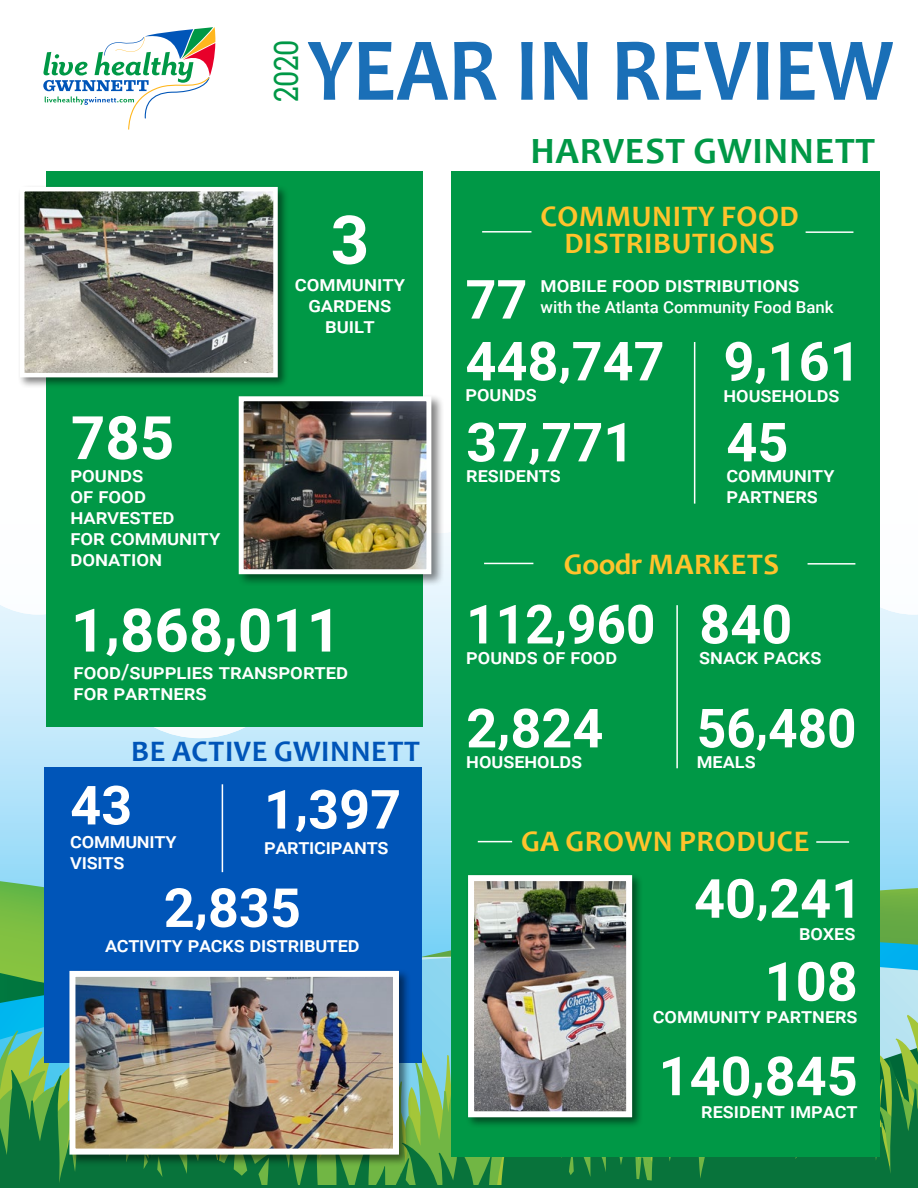
<style>
.page{position:relative;width:918px;height:1188px;background:#fff}
.page>*{position:absolute;margin:0;border:0;box-sizing:border-box;transform-origin:0 0}
.t1{font:700 90.75px "Candara";color:#1a6fb7;scale:.91 1}
.t2{font:700 67.5px "Roboto";color:#fff}
.t3{font:700 60px "Roboto";color:#fff}
.t4{font:700 54px "Roboto";color:#fff}
.t5{font:700 54px "Roboto";color:#fff;scale:.95 1}
.t6{font:700 37.35px "Candara";letter-spacing:.02em;color:#009846}
.t7{font:33.45px "Roboto Slab";color:#009846;scale:.85 1}
.t8{font:700 30px/27px "Candara";letter-spacing:.02em;color:#ffc32c;text-align:center}
.t9{font:700 30px "Candara";letter-spacing:.02em;color:#0055b8}
.t10{font:500 21px/21px "Roboto";color:#fff}
.t11{font:500 16.5px "Roboto";color:#fff}
</style>
<div class="page">
<svg style="left:0;top:738px;width:918px;height:143px;background:#b0e1f9"></svg>
<svg style="left:0;top:532px;width:918px;height:206px"></svg>
<svg style="left:880px;top:949px;width:38px;height:84px;background:#8dd7ea"></svg>
<svg style="left:533px;top:1058px;width:385px;height:127px;background:#187c3b"></svg>
<svg style="left:0;top:971px;width:533px;height:214px;background:#3fb4b7"></svg>
<svg style="left:0;top:1028px;width:451px;height:39px;background:#73c9b5"></svg>
<svg style="left:0;top:1067px;width:529px;height:118px;background:#3c9345"></svg>
<hr style="left:0;top:1185px;width:918px;height:3px;background:#08733b">
<div style="left:44px;top:768px;width:378px;height:295px;background:#0055b8"></div>
<hr style="left:222px;top:784px;width:1px;height:88px;background:#fff">
<div style="left:451px;top:172px;width:429px;height:985px;background:#009846"></div>
<hr style="left:806px;top:231px;width:47px;height:2px;background:#fff">
<hr style="left:482px;top:231px;width:49px;height:2px;background:#fff">
<hr style="left:808px;top:563px;width:47px;height:2px;background:#fff">
<hr style="left:484px;top:563px;width:49px;height:1px;background:#fff">
<hr style="left:694px;top:342px;width:1px;height:162px;background:#fff">
<hr style="left:816px;top:841px;width:33px;height:2px;background:#fff">
<hr style="left:478px;top:841px;width:34px;height:1px;background:#fff">
<hr style="left:676px;top:605px;width:2px;height:163px;background:#fff">
<div style="left:46px;top:172px;width:376px;height:555px;background:#009846"></div>
<div style="left:18px;top:185px;width:271px;height:204px;background:#000;opacity:.5"></div>
<img style="left:25px;top:192px;width:248px;height:180px">
<div style="left:20px;top:187px;width:258px;height:190px;border:4px solid #fff"></div>
<div style="left:236px;top:394px;width:209px;height:193px;background:#000;opacity:.5"></div>
<img style="left:245px;top:402px;width:180px;height:166px">
<div style="left:239px;top:396px;width:192px;height:178px;border:5px solid #fff"></div>
<div style="left:67px;top:969px;width:344px;height:198px;background:#000;opacity:.5"></div>
<img style="left:76px;top:978px;width:316px;height:170px">
<div style="left:69px;top:971px;width:330px;height:184px;border:6px solid #fff"></div>
<div style="left:466px;top:873px;width:178px;height:256px;background:#000;opacity:.5"></div>
<img style="left:475px;top:882px;width:150px;height:228px">
<div style="left:468px;top:875px;width:164px;height:242px;border:6px solid #fff"></div>
<svg style="left:43px;top:27px;width:172px;height:103px"></svg>
<h3 class="t7" style="left:263px;top:102px;width:74px;rotate:-90deg">2020</h3>
<h1 class="t1" style="left:307px;top:13px;width:645px">YEAR IN REVIEW</h1>
<h2 class="t2" style="left:331px;top:193px;width:40px">3</h2>
<h3 class="t3" style="left:71px;top:396px;width:105px">785</h3>
<p class="t10" style="left:70px;top:463px;width:151px">pounds<br>of food harvested<br>for community donation</p>
<p class="t10" style="left:295px;top:272px;width:111px;text-align:center">community gardens built</p>
<h3 class="t3" style="left:71px;top:588px;width:272px">1,868,011</h3>
<p class="t10" style="left:74px;top:660px;width:276px">food/supplies transported for partners</p>
<h3 class="t9" style="left:131px;top:732px;width:290px">BE ACTIVE GWINNETT</h3>
<h3 class="t4" style="left:264px;top:772px;width:139px">1,397</h3>
<p class="t10" style="left:264px;top:835px;width:126px">participants</p>
<h3 class="t4" style="left:70px;top:767px;width:63px">43</h3>
<p class="t10" style="left:70px;top:830px;width:107px">community visits</p>
<h3 class="t4" style="left:164px;top:870px;width:139px">2,835</h3>
<p class="t10" style="left:105px;top:933px;width:256px">activity packs distributed</p>
<h3 class="t6" style="left:530px;top:127px;width:346px">HARVEST GWINNETT</h3>
<h3 class="t8" style="left:540px;top:202px;width:260px">COMMUNITY FOOD<br>DISTRIBUTIONS</h3>
<h3 class="t4" style="left:465px;top:262px;width:63px">77</h3>
<p class="t10" style="left:541px;top:274px;width:260px">mobile food distributions</p>
<p class="t11" style="left:541px;top:296px;width:295px">with the Atlanta Community Food Bank</p>
<h3 class="t4" style="left:465px;top:323px;width:201px">448,747</h3>
<p class="t10" style="left:465px;top:383px;width:73px">pounds</p>
<h3 class="t4" style="left:723px;top:324px;width:139px">9,161</h3>
<p class="t10" style="left:723px;top:383px;width:118px">households</p>
<h3 class="t4" style="left:466px;top:404px;width:170px">37,771</h3>
<p class="t10" style="left:466px;top:464px;width:96px">residents</p>
<h3 class="t4" style="left:726px;top:404px;width:63px">45</h3>
<p class="t10" style="left:726px;top:464px;width:109px">community partners</p>
<h3 class="t8" style="left:564px;top:551px;width:217px">Goodr MARKETS</h3>
<h3 class="t5" style="left:466px;top:586px;width:201px">112,960</h3>
<p class="t10" style="left:466px;top:646px;width:152px">pounds of food</p>
<h3 class="t4" style="left:699px;top:586px;width:94px">840</h3>
<p class="t10" style="left:699px;top:646px;width:124px">snack packs</p>
<h3 class="t4" style="left:466px;top:690px;width:139px">2,824</h3>
<p class="t10" style="left:466px;top:750px;width:118px">households</p>
<h3 class="t5" style="left:697px;top:690px;width:170px">56,480</h3>
<p class="t10" style="left:697px;top:750px;width:60px">meals</p>
<h3 class="t8" style="left:521px;top:827px;width:290px">GA GROWN PRODUCE</h3>
<h3 class="t4" style="left:694px;top:861px;width:170px">40,241</h3>
<p class="t10" style="left:799px;top:921px;width:58px">boxes</p>
<h3 class="t4" style="left:765px;top:944px;width:94px">108</h3>
<p class="t10" style="left:653px;top:1004px;width:206px">community partners</p>
<h3 class="t4" style="left:659px;top:1038px;width:201px">140,845</h3>
<p class="t10" style="left:701px;top:1099px;width:158px">resident impact</p>
</div>
